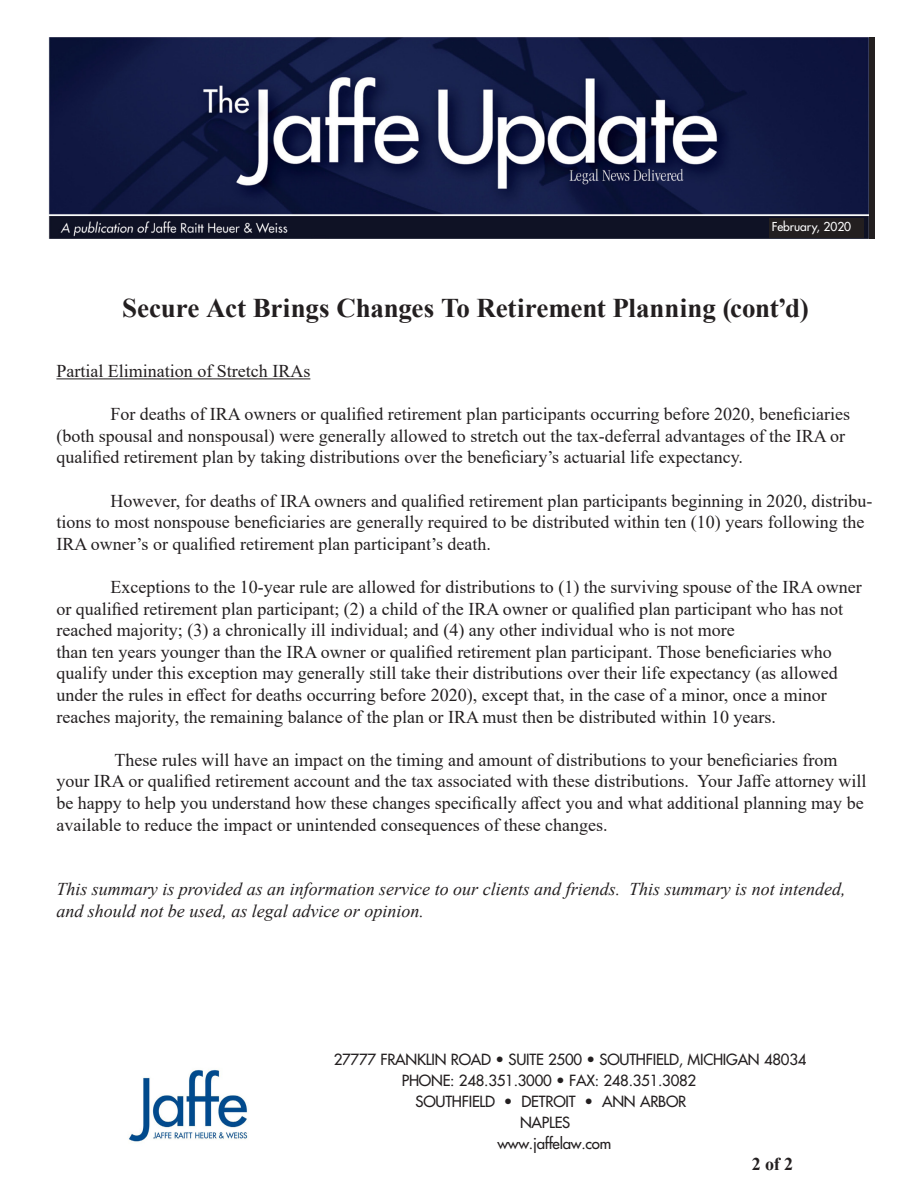
<style>
.page{position:relative;width:918px;height:1188px;background:#fff}
.page>*{position:absolute;margin:0;border:0;box-sizing:border-box;transform-origin:0 0}
.t1{font:700 27px "Times New Roman";letter-spacing:-.005em;color:#231f20}
.t2{font:18px/21.6px "Times New Roman";color:#231f20}
.t3{font:italic 18px/21.6px "Times New Roman";color:#231f20}
.t4{font:700 18px "Times New Roman";color:#231f20}
.t5{font:15px/21px "Futura";letter-spacing:-.015em;color:#231f20}
.t6{font:12px "Futura";color:#fff}
</style>
<div class="page">
<img style="left:48px;top:37px;width:820px;height:201px">
<div style="left:770px;top:218px;width:94px;height:19px;background:#231f20"></div>
<hr style="left:56px;top:378px;width:254px;height:1px;background:#231f20">
<img style="left:128px;top:1069px;width:120px;height:73px">
<p class="t6" style="left:772px;top:219px;width:81px">February, 2020</p>
<p class="t1" style="left:122px;top:289px;width:688px">Secure Act Brings Changes To Retirement Planning (cont’d)</p>
<p class="t2" style="left:56px;top:360px;width:255px">Partial Elimination of Stretch IRAs</p>
<p class="t2" style="left:56px;top:403px;width:795px;text-indent:54px">For deaths of IRA owners or qualified retirement plan participants occurring before 2020, beneficiaries (both spousal and nonspousal) were generally allowed to stretch out the tax-deferral advantages of the IRA or qualified retirement plan by taking distributions over the beneficiary’s actuarial life expectancy.</p>
<p class="t2" style="left:56px;top:489px;width:818px;text-indent:54px">However, for deaths of IRA owners and qualified retirement plan participants beginning in 2020, distribu&shy;tions to most nonspouse beneficiaries are generally required to be distributed within ten (10) years following the<br>IRA owner’s or qualified retirement plan participant’s death.</p>
<p class="t2" style="left:56px;top:576px;width:807px;text-indent:54px">Exceptions to the 10-year rule are allowed for distributions to (1) the surviving spouse of the IRA owner or qualified retirement plan participant; (2) a child of the IRA owner or qualified plan participant who has not reached majority; (3) a chronically ill individual; and (4) any other individual who is not more</p>
<p class="t2" style="left:56px;top:640px;width:783px">than ten years younger than the IRA owner or qualified retirement plan participant. Those beneficiaries who qualify under this exception may generally still take their distributions over their life expectancy (as allowed</p>
<p class="t2" style="left:56px;top:684px;width:772px">under the rules in effect for deaths occurring before 2020), except that, in the case of a minor, once a minor reaches majority, the remaining balance of the plan or IRA must then be distributed within 10 years.</p>
<p class="t2" style="left:56px;top:748px;width:812px;text-indent:58px">These rules will have an impact on the timing and amount of distributions to your beneficiaries from your IRA or qualified retirement account and the tax associated with these distributions. Your Jaffe attorney will be happy to help you understand how these changes specifically affect you and what additional planning may be available to reduce the impact or unintended consequences of these changes.</p>
<p class="t3" style="left:56px;top:878px;width:791px">This summary is provided as an information service to our clients and friends. This summary is not intended, and should not be used, as legal advice or opinion.</p>
<p class="t5" style="left:402px;top:1048px;width:406px;text-indent:-68px">27777 FRANKLIN ROAD • SUITE 2500 • SOUTHFIELD, MICHIGAN 48034<br>PHONE: 248.351.3000 • FAX: 248.351.3082</p>
<p class="t5" style="left:416px;top:1090px;width:272px">SOUTHFIELD • DETROIT • ANN ARBOR</p>
<p class="t5" style="left:520px;top:1111px;width:52px">NAPLES</p>
<p class="t5" style="left:497px;top:1132px;width:115px">www.jaffelaw.com</p>
<p class="t4" style="left:752px;top:1151px;width:43px">2 of 2</p>
</div>
